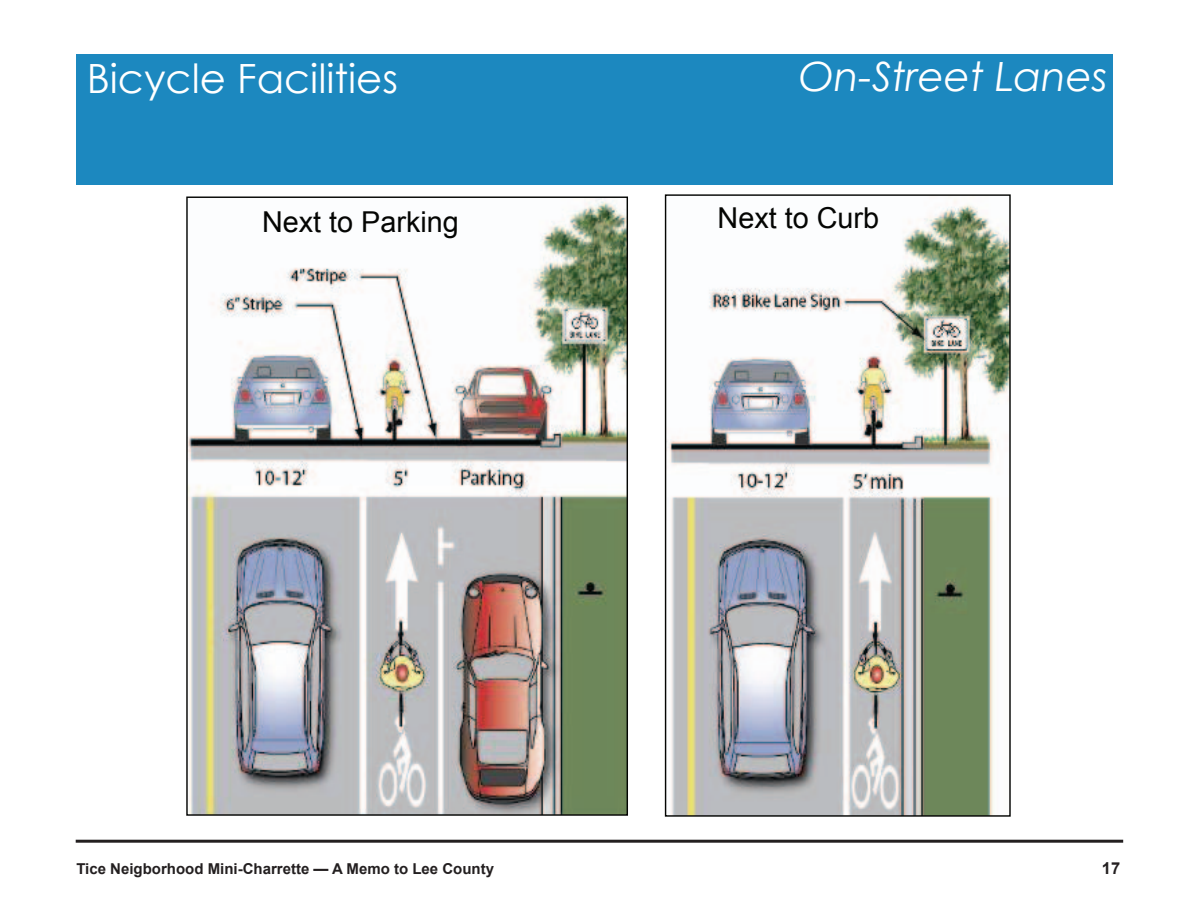
<style>
.page{position:relative;width:1188px;height:918px;background:#fff}
.page>*{position:absolute;margin:0;border:0;box-sizing:border-box;transform-origin:0 0}
.t1{font:40.35px "Century Gothic";color:#fff}
.t2{font:italic 40.35px "Century Gothic";color:#fff}
.t3{font:28.8px "Arial";color:#040503}
.t4{font:700 16.5px "Arial";color:#231f20}
.t5{font:700 15px "Arial";color:#231f20}
</style>
<div class="page">
<hr style="left:76px;top:840px;width:1047px;height:3px;background:#231f20">
<div style="left:76px;top:54px;width:1037px;height:130px;background:#1c88bf"></div>
<img style="left:188px;top:199px;width:438px;height:615px">
<img style="left:667px;top:200px;width:342px;height:615px">
<h1 class="t1" style="left:87px;top:54px;width:313px">Bicycle Facilities</h1>
<h1 class="t2" style="left:799px;top:52px;width:310px">On-Street Lanes</h1>
<h2 class="t3" style="left:262px;top:203px;width:198px">Next to Parking</h2>
<h2 class="t3" style="left:718px;top:199px;width:163px">Next to Curb</h2>
<p class="t5" style="left:76px;top:859px;width:419px">Tice Neigborhood Mini-Charrette — A Memo to Lee County</p>
<p class="t4" style="left:1102px;top:857px;width:20px">17</p>
</div>
